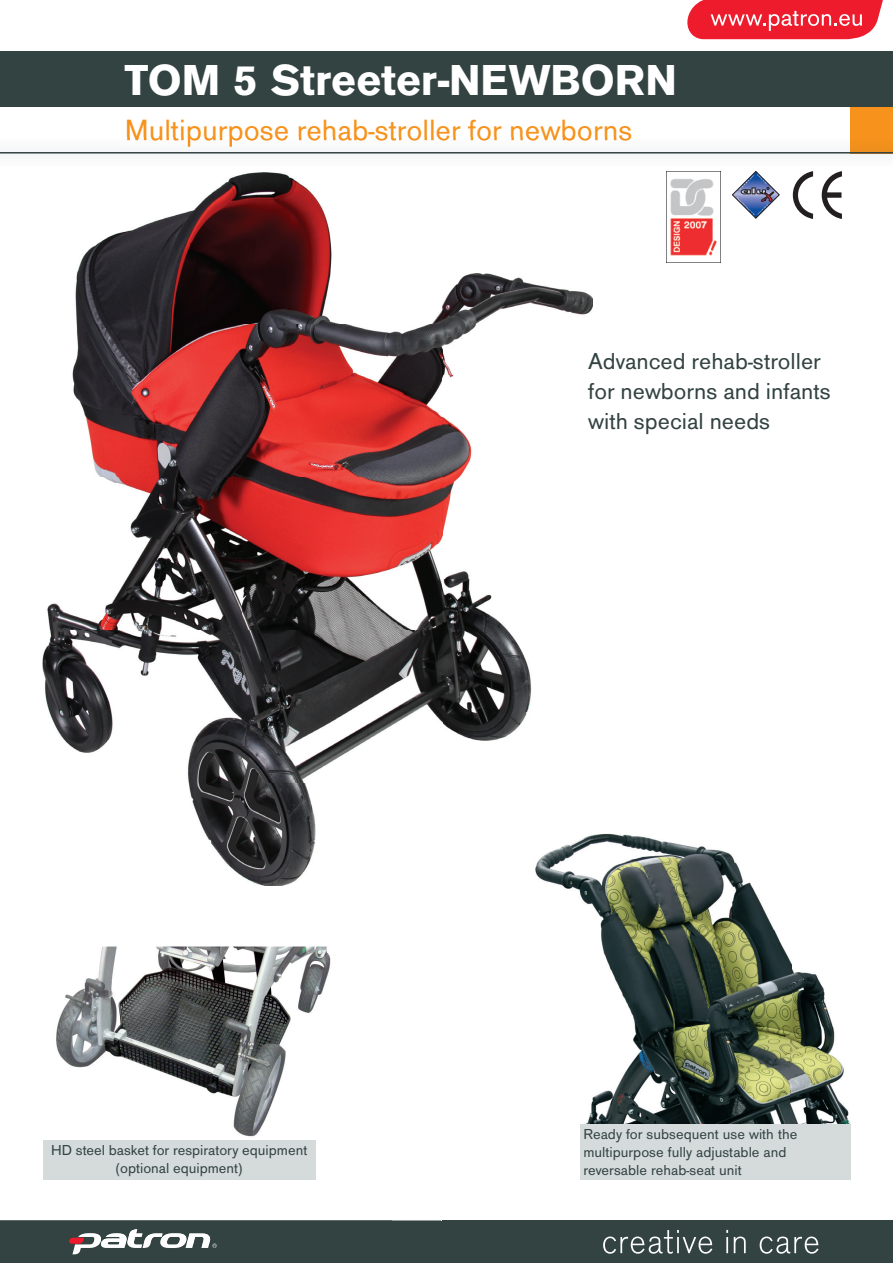
<style>
.page{position:relative;width:893px;height:1263px;background:#fff}
.page>*{position:absolute;margin:0;border:0;box-sizing:border-box;transform-origin:0 0}
.t1{font:700 45px "Accius TOT";color:#fff}
.t2{font:30.45px "Accius TOT";color:#f7931d}
.t3{font:24px/30px "Accius TOT";color:#334342}
.t4{font:15px/18px "Accius TOT";color:#334342;text-align:center}
</style>
<div class="page">
<div style="left:850px;top:106px;width:43px;height:47px;background:#f7931d"></div>
<div style="left:0;top:51px;width:893px;height:55px;background:#334342"></div>
<img style="left:127px;top:138px;width:504px;height:9px">
<hr style="left:0;top:152px;width:893px;height:2px;background:#334342">
<svg style="left:687px;top:0;width:196px;height:39px;background:#f03d4c"></svg>
<div style="left:0;top:1220px;width:893px;height:43px;background:#334342"></div>
<svg style="left:603px;top:1230px;width:109px;height:24px"></svg>
<svg style="left:726px;top:1230px;width:2px;height:23px"></svg>
<svg style="left:734px;top:1236px;width:12px;height:17px"></svg>
<svg style="left:760px;top:1236px;width:59px;height:18px"></svg>
<svg style="left:732px;top:171px;width:47px;height:47px"></svg>
<svg style="left:793px;top:171px;width:20px;height:48px"></svg>
<svg style="left:822px;top:171px;width:20px;height:48px"></svg>
<img style="left:667px;top:171px;width:53px;height:92px">
<img style="left:42px;top:172px;width:551px;height:612px">
<img style="left:189px;top:784px;width:347px;height:102px">
<img style="left:587px;top:834px;width:264px;height:291px">
<img style="left:563px;top:886px;width:24px;height:239px">
<img style="left:536px;top:834px;width:57px;height:52px">
<img style="left:0;top:946px;width:441px;height:275px">
<svg style="left:69px;top:1229px;width:148px;height:25px"></svg>
<div style="left:43px;top:1140px;width:272px;height:39px;background:#d5dbdb"></div>
<div style="left:580px;top:1125px;width:271px;height:55px;background:#d5dbdb"></div>
<h1 class="t1" style="left:125px;top:55px;width:554px">TOM 5 Streeter-NEWBORN</h1>
<h2 class="t2" style="left:125px;top:113px;width:509px">Multipurpose rehab-stroller for newborns</h2>
<h3 class="t3" style="left:588px;top:346px;width:244px">Advanced rehab-stroller for newborns and infants with special needs</h3>
<p class="t4" style="left:51px;top:1141px;width:258px">HD steel basket for respiratory equipment (optional equipment)</p>
<p class="t4" style="left:583px;top:1125px;width:215px;text-align:left">Ready for subsequent use with the multipurpose fully adjustable and reversable rehab-seat unit</p>
</div>
